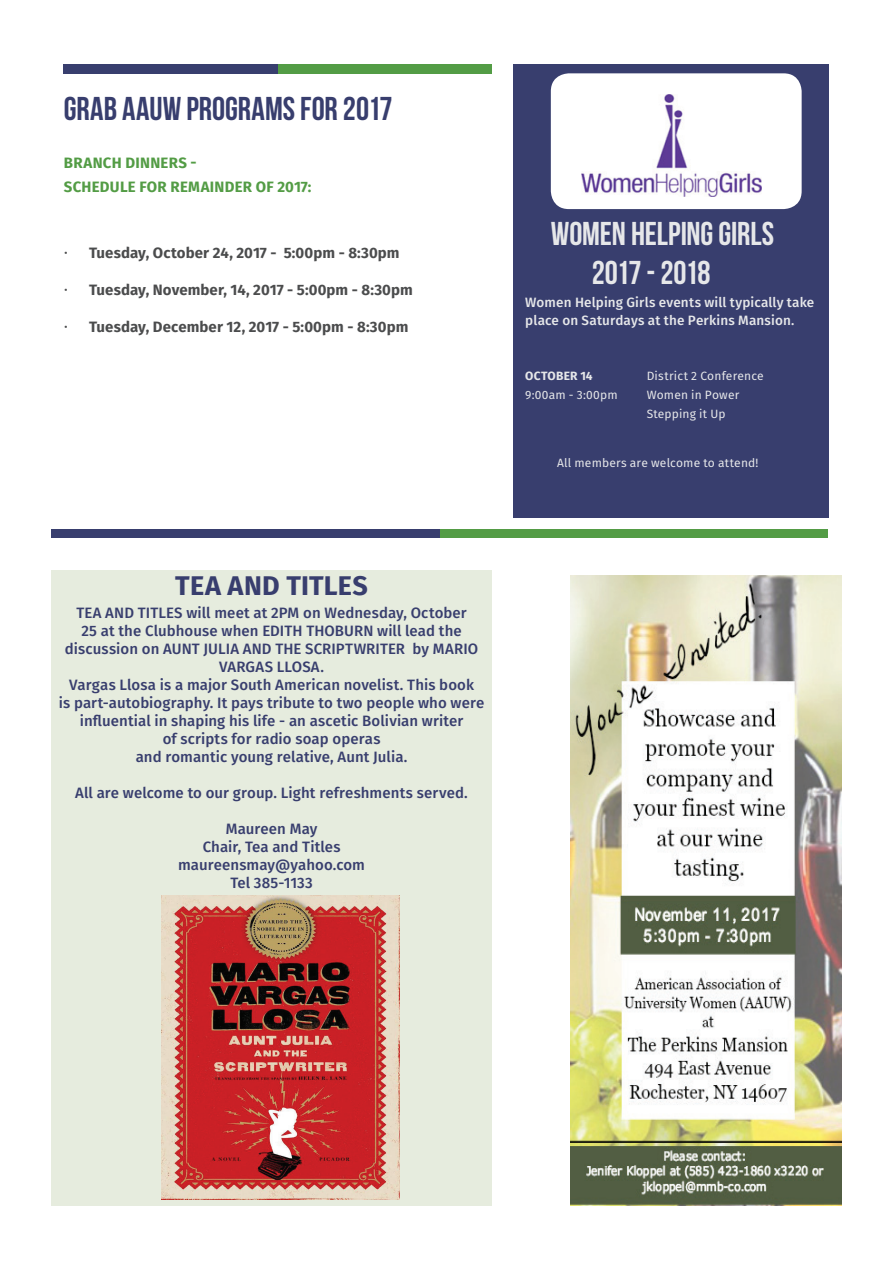
<style>
.page{position:relative;width:893px;height:1263px;background:#fff}
.page>*{position:absolute;margin:0;border:0;box-sizing:border-box;transform-origin:0 0}
.t1{font:33px/39.6px "Bebas Neue";letter-spacing:-.005em;color:#e6e7e9}
.t2{font:33px "Bebas Neue";color:#383e6e}
.t3{font:700 27px "Fira Sans";letter-spacing:.01em;color:#383e6e}
.t4{font:500 15px/18px "Fira Sans";letter-spacing:.005em;color:#383e6e;text-align:center}
.t5{font:700 15px "Fira Sans";letter-spacing:.005em;color:#4b4c4d}
.t6{font:700 15px/23.7px "Fira Sans";letter-spacing:.015em;color:#539c45}
.t7{font:500 13.5px/18px "Fira Sans";letter-spacing:.01em;color:#e6e7e9}
.t8{font:12px/18.6px "Fira Sans";letter-spacing:.01em;color:#e6e7e9}
.t9{font:700 12px "Fira Sans";letter-spacing:.015em;color:#e6e7e9}
.s1{font-weight:300}
</style>
<div class="page">
<div style="left:513px;top:64px;width:316px;height:454px;background:#383e6e"></div>
<img style="left:571px;top:575px;width:271px;height:630px">
<div style="left:278px;top:64px;width:214px;height:9px;background:#539c45"></div>
<div style="left:64px;top:64px;width:214px;height:9px;background:#383e6e"></div>
<div style="left:439px;top:529px;width:388px;height:8px;background:#539c45"></div>
<div style="left:51px;top:529px;width:388px;height:8px;background:#383e6e"></div>
<div style="left:551px;top:73px;width:251px;height:136px;background:#fff;border-radius:18px"></div>
<img style="left:581px;top:95px;width:180px;height:101px">
<div style="left:51px;top:570px;width:441px;height:635px;background:#e6ecde"></div>
<img style="left:162px;top:895px;width:238px;height:304px">
<h1 class="t2" style="left:64px;top:90px;width:330px">GRAB AAUW PROGRAMS FOR 2017</h1>
<p class="t6" style="left:64px;top:150px;width:249px">BRANCH DINNERS -<br>SCHEDULE FOR REMAINDER OF 2017:</p>
<p class="t5" style="left:64px;top:240px;width:337px"><span class="s1">•</span> Tuesday, October 24, 2017 - 5:00pm - 8:30pm</p>
<p class="t5" style="left:64px;top:277px;width:351px"><span class="s1">•</span> Tuesday, November, 14, 2017 - 5:00pm - 8:30pm</p>
<p class="t5" style="left:64px;top:314px;width:346px"><span class="s1">•</span> Tuesday, December 12, 2017 - 5:00pm - 8:30pm</p>
<h1 class="t1" style="left:592px;top:213px;width:184px;text-indent:-41px">WOMEN HELPING GIRLS<br>2017 - 2018</h1>
<p class="t7" style="left:525px;top:292px;width:291px">Women Helping Girls events will typically take place on Saturdays at the Perkins Mansion.</p>
<p class="t9" style="left:525px;top:366px;width:69px">OCTOBER 14</p>
<p class="t8" style="left:647px;top:367px;width:118px">District 2 Conference</p>
<p class="t8" style="left:525px;top:385px;width:94px">9:00am - 3:00pm</p>
<p class="t8" style="left:647px;top:385px;width:94px">Women in Power<br>Stepping it Up</p>
<p class="t8" style="left:557px;top:453px;width:203px">All members are welcome to attend!</p>
<h2 class="t3" style="left:175px;top:563px;width:194px">TEA AND TITLES</h2>
<p class="t4" style="left:59px;top:603px;width:427px">TEA AND TITLES will meet at 2PM on Wednesday, October<br>25 at the Clubhouse when EDITH THOBURN will lead the discussion on AUNT JULIA AND THE SCRIPTWRITER by MARIO VARGAS LLOSA.<br>Vargas Llosa is a major South American novelist. This book<br>is part-autobiography. It pays tribute to two people who were influential in shaping his life - an ascetic Bolivian writer<br>of scripts for radio soap operas<br>and romantic young relative, Aunt Julia.</p>
<p class="t4" style="left:75px;top:783px;width:394px">All are welcome to our group. Light refreshments served.</p>
<p class="t4" style="left:178px;top:819px;width:188px">Maureen May<br>Chair, Tea and Titles maureensmay@yahoo.com<br>Tel 385-1133</p>
</div>
